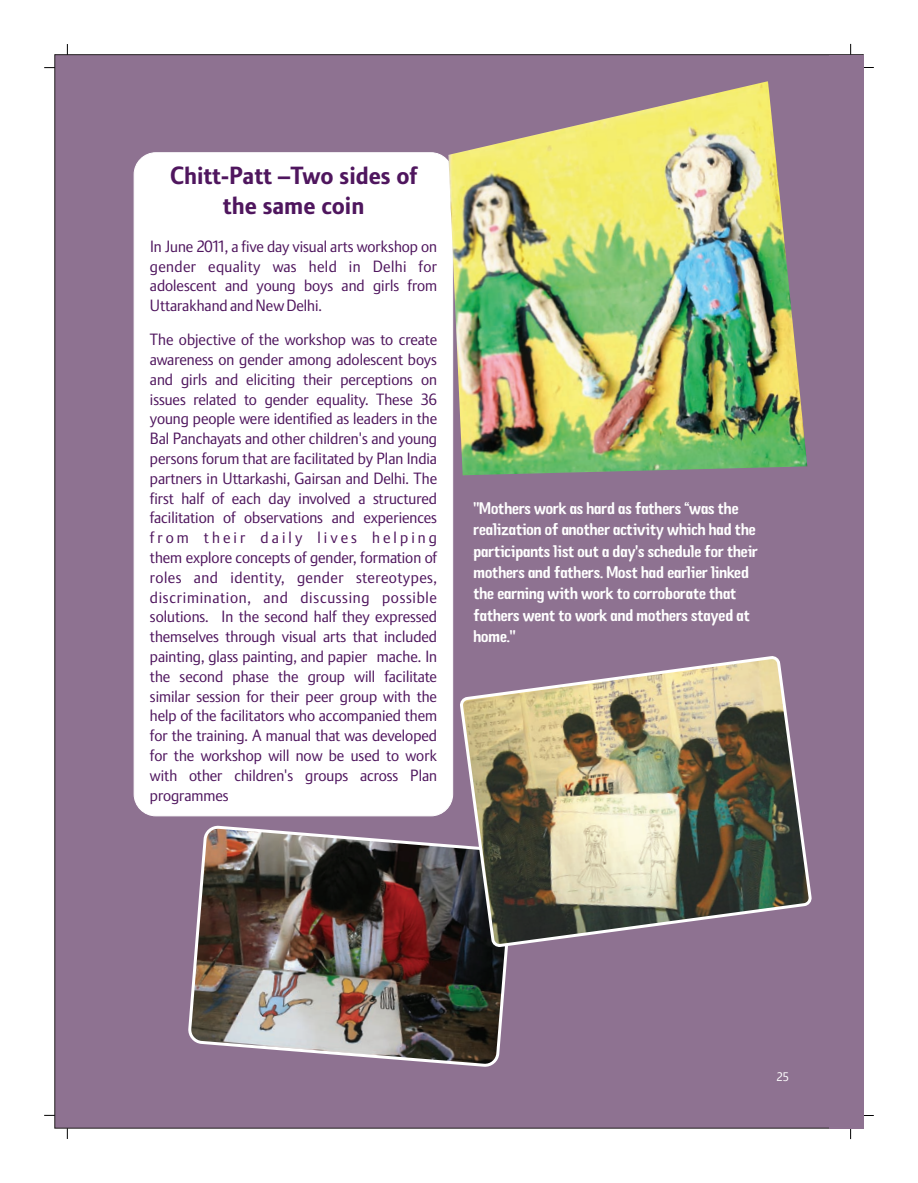
<style>
.page{position:relative;width:918px;height:1183px;background:#fff}
.page>*{position:absolute;margin:0;border:0;box-sizing:border-box;transform-origin:0 0}
.t1{font:700 24px/30.2px "Plan";color:#4f165e;text-align:center}
.t2{font:15.75px/19.8px "Plan";color:#4f165e;text-align:justify}
.t3{font:15.75px/21.3px "Plan Storytelling";color:#fff}
.t4{font:12px "Plan";color:#fff}
</style>
<div class="page">
<div style="left:54px;top:54px;width:810px;height:1074px;background:#8e7291"></div>
<div style="left:829px;top:55px;width:34px;height:1073px;background:#8e7291"></div>
<div style="left:134px;top:153px;width:319px;height:663px;background:#fff;border:1px solid #fff;border-radius:22px"></div>
<img style="left:448px;top:81px;width:359px;height:394px">
<img style="left:186px;top:823px;width:331px;height:246px">
<img style="left:458px;top:654px;width:356px;height:295px">
<p class="t1" style="left:170px;top:162px;width:249px">Chitt-Patt –Two sides of the same coin</p>
<p class="t2" style="left:150px;top:238px;width:289px">In June 2011, a five day visual arts workshop on gender equality was held in Delhi for adolescent and young boys and girls from Uttarakhand and New Delhi.</p>
<p class="t2" style="left:150px;top:331px;width:289px">The objective of the workshop was to create awareness on gender among adolescent boys and girls and eliciting their perceptions on issues related to gender equality. These 36 young people were identified as leaders in the Bal Panchayats and other children's and young persons forum that are facilitated by Plan India partners in Uttarkashi, Gairsan and Delhi. The first half of each day involved a structured facilitation of observations and experiences from their daily lives helping them explore concepts of gender, formation of roles and identity, gender stereotypes, discrimination, and discussing possible solutions. In the second half they expressed themselves through visual arts that included painting, glass painting, and papier mache. In the second phase the group will facilitate similar session for their peer group with the help of the facilitators who accompanied them for the training. A manual that was developed for the workshop will now be used to work with other children's groups across Plan programmes</p>
<p class="t3" style="left:473px;top:499px;width:286px">"Mothers work as hard as fathers “was the realization of another activity which had the participants list out a day's schedule for their mothers and fathers. Most had earlier linked the earning with work to corroborate that fathers went to work and mothers stayed at home."</p>
<p class="t4" style="left:777px;top:1072px;width:14px">25</p>
</div>
